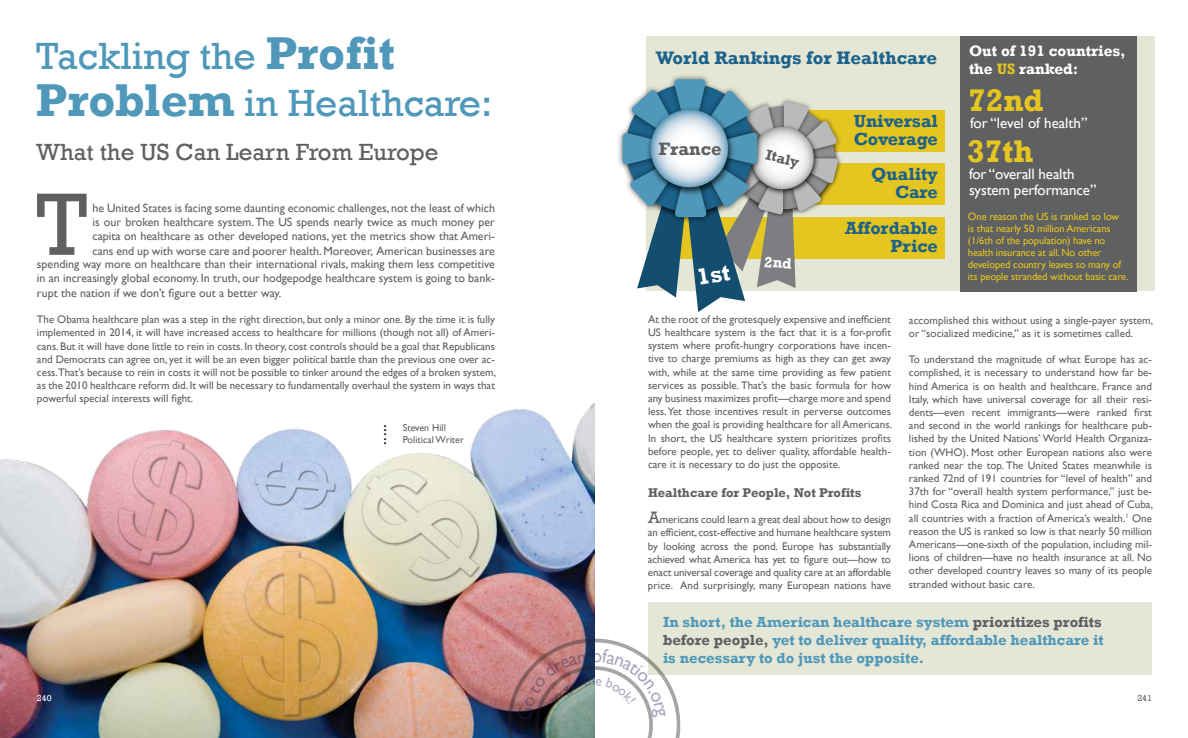
<style>
.page{position:relative;width:1188px;height:738px;background:#fff}
.page>*{position:absolute;margin:0;border:0;box-sizing:border-box;transform-origin:0 0}
.t1{font:90px "Rockwell";color:#5f6062}
.t2{font:38.9px/47.2px "Rockwell";color:#5098b9}
.t3{font:700 32.1px "Rockwell";color:#e5c520}
.t4{font:24px "Rockwell";color:#5f6062}
.t5{font:700 18.6px "Rockwell";color:#1c628a}
.t6{font:700 18.4px "Rockwell";color:#5f6062}
.t7{font:700 18px/18px "Rockwell";color:#1c628a;text-align:right}
.t8{font:700 15.5px/17.9px "Rockwell";color:#fff}
.t9{font:700 15px/18px "Rockwell";color:#5098b9}
.t10{font:15px/16px "Gill Sans";letter-spacing:-.01em;color:#fff}
.t11{font:700 14.8px "Rockwell";color:#5f6062}
.t12{font:500 14px "Futura";color:#000}
.t13{font:700 13px "Rockwell";color:#5f6062}
.t14{font:12px/14.4px "Gill Sans";color:#5f6062;text-align:justify}
.t15{font:11px/13.2px "Gill Sans";color:#5f6062;text-align:justify}
.t16{font:10.5px/12px "Gill Sans";letter-spacing:-.01em;color:#e5c520}
.t17{font:10px/12px "Gill Sans";color:#5f6062}
.t18{font:9px "Rockwell";color:#fff}
.t19{font:9px "Rockwell";color:#5f6062}
.s1{font-weight:700;font-size:47.2px}
.s2{color:#e5c520}
.s3{font-family:"Rockwell";font-size:17px}
.s4{color:#5f6062}
</style>
<div class="page">
<img style="left:0;top:403px;width:595px;height:335px">
<div style="left:648px;top:602px;width:504px;height:73px;background:#e4e6d6"></div>
<div style="left:646px;top:36px;width:509px;height:255px;background:#e4e6d6"></div>
<div style="left:757px;top:110px;width:188px;height:41px;background:#e5c520"></div>
<div style="left:757px;top:164px;width:188px;height:41px;background:#e5c520"></div>
<div style="left:676px;top:217px;width:269px;height:41px;background:#e5c520"></div>
<img style="left:618px;top:131px;width:5px;height:37px">
<div style="left:960px;top:36px;width:177px;height:255px;background:#5f6062"></div>
<svg style="left:623px;top:79px;width:217px;height:233px"></svg>
<svg style="left:502px;top:633px;width:179px;height:105px"></svg>
<h2 class="t2" style="left:36px;top:33px;width:458px">Tackling the <span class="s1">Profit<br>Problem</span> in Healthcare:</h2>
<h3 class="t4" style="left:36px;top:138px;width:404px">What the US Can Learn From Europe</h3>
<h1 class="t1" style="left:36px;top:173px;width:53px">T</h1>
<p class="t14" style="left:93px;top:200px;width:404px">he United States is facing some daunting economic challenges, not the least of which is our broken healthcare system. The US spends nearly twice as much money per capita on healthcare as other developed nations, yet the metrics show that Ameri&shy;cans end up with worse care and poorer health. Moreover, American businesses are</p>
<p class="t14" style="left:37px;top:257px;width:460px">spending way more on healthcare than their international rivals, making them less competitive in an increasingly global economy. In truth, our hodgepodge healthcare system is going to bank&shy;rupt the nation if we don’t figure out a better way.</p>
<p class="t15" style="left:37px;top:313px;width:461px">The Obama healthcare plan was a step in the right direction, but only a minor one. By the time it is fully implemented in 2014, it will have increased access to healthcare for millions (though not all) of Ameri&shy;cans. But it will have done little to rein in costs. In theory, cost controls should be a goal that Republicans and Democrats can agree on, yet it will be an even bigger political battle than the previous one over ac&shy;cess.That’s because to rein in costs it will not be possible to tinker around the edges of a broken system, as the 2010 healthcare reform did. It will be necessary to fundamentally overhaul the system in ways that powerful special interests will fight.</p>
<p class="t12" style="left:399px;top:424px;width:23px;rotate:90deg">.....</p>
<p class="t17" style="left:403px;top:421px;width:63px">Steven Hill<br>Political Writer</p>
<h3 class="t5" style="left:656px;top:46px;width:283px">World Rankings for Healthcare</h3>
<h3 class="t6" style="left:658px;top:137px;width:65px">France</h3>
<h3 class="t11" style="left:768px;top:145px;width:35px;rotate:14deg">Italy</h3>
<h3 class="t7" style="left:854px;top:112px;width:86px;text-align:left">Universal<br>Coverage</h3>
<h3 class="t7" style="left:871px;top:165px;width:68px">Quality<br>Care</h3>
<h3 class="t7" style="left:845px;top:219px;width:94px">Affordable<br>Price</h3>
<h3 class="t8" style="left:969px;top:42px;width:158px">Out of 191 countries, the <span class="s2">US</span> ranked:</h3>
<h3 class="t3" style="left:968px;top:81px;width:77px">72nd</h3>
<h3 class="t10" style="left:970px;top:115px;width:119px">for “level of health”</h3>
<h3 class="t3" style="left:967px;top:132px;width:68px">37th</h3>
<h3 class="t10" style="left:969px;top:166px;width:129px">for “overall health system performance”</h3>
<p class="t16" style="left:968px;top:211px;width:162px">One reason the US is ranked so low<br>is that nearly 50 million Americans (1/6th of the population) have no health insurance at all. No other developed country leaves so many of its people stranded without basic care.</p>
<p class="t15" style="left:648px;top:312px;width:246px">At the root of the grotesquely expensive and inefficient US healthcare system is the fact that it is a for-profit system where profit-hungry corporations have incen&shy;tive to charge premiums as high as they can get away with, while at the same time providing as few patient services as possible. That’s the basic formula for how any business maximizes profit—charge more and spend less. Yet those incentives result in perverse outcomes when the goal is providing healthcare for all Americans.<br>In short, the US healthcare system prioritizes profits before people, yet to deliver quality, affordable health&shy;care it is necessary to do just the opposite.</p>
<p class="t13" style="left:648px;top:485px;width:215px">Healthcare for People, Not Profits</p>
<p class="t15" style="left:648px;top:513px;width:245px"><span class="s3">A</span>mericans could learn a great deal about how to design an efficient, cost-effective and humane healthcare system by looking across the pond. Europe has substantially achieved what America has yet to figure out—how to enact universal coverage and quality care at an affordable price. And surprisingly, many European nations have</p>
<p class="t15" style="left:909px;top:313px;width:246px">accomplished this without using a single-payer system, or “socialized medicine,” as it is sometimes called.</p>
<p class="t15" style="left:909px;top:353px;width:246px">To understand the magnitude of what Europe has ac&shy;complished, it is necessary to understand how far be&shy;hind America is on health and healthcare. France and Italy, which have universal coverage for all their resi&shy;dents—even recent immigrants—were ranked first and second in the world rankings for healthcare pub&shy;lished by the United Nations’ World Health Organiza&shy;tion (WHO). Most other European nations also were ranked near the top. The United States meanwhile is ranked 72nd of 191 countries for “level of health” and 37th for “overall health system performance,” just be&shy;hind Costa Rica and Dominica and just ahead of Cuba, all countries with a fraction of America’s wealth.<sup>1</sup> One reason the US is ranked so low is that nearly 50 million Americans—one-sixth of the population, including mil&shy;lions of children—have no health insurance at all. No other developed country leaves so many of its people stranded without basic care.</p>
<h3 class="t9" style="left:663px;top:612px;width:442px">In short, the American healthcare system <span class="s4">prioritizes profits before people,</span> yet to deliver quality, affordable healthcare it is necessary to do just the opposite.</h3>
<p class="t18" style="left:37px;top:692px;width:16px">240</p>
<p class="t19" style="left:1137px;top:692px;width:16px">241</p>
</div>
